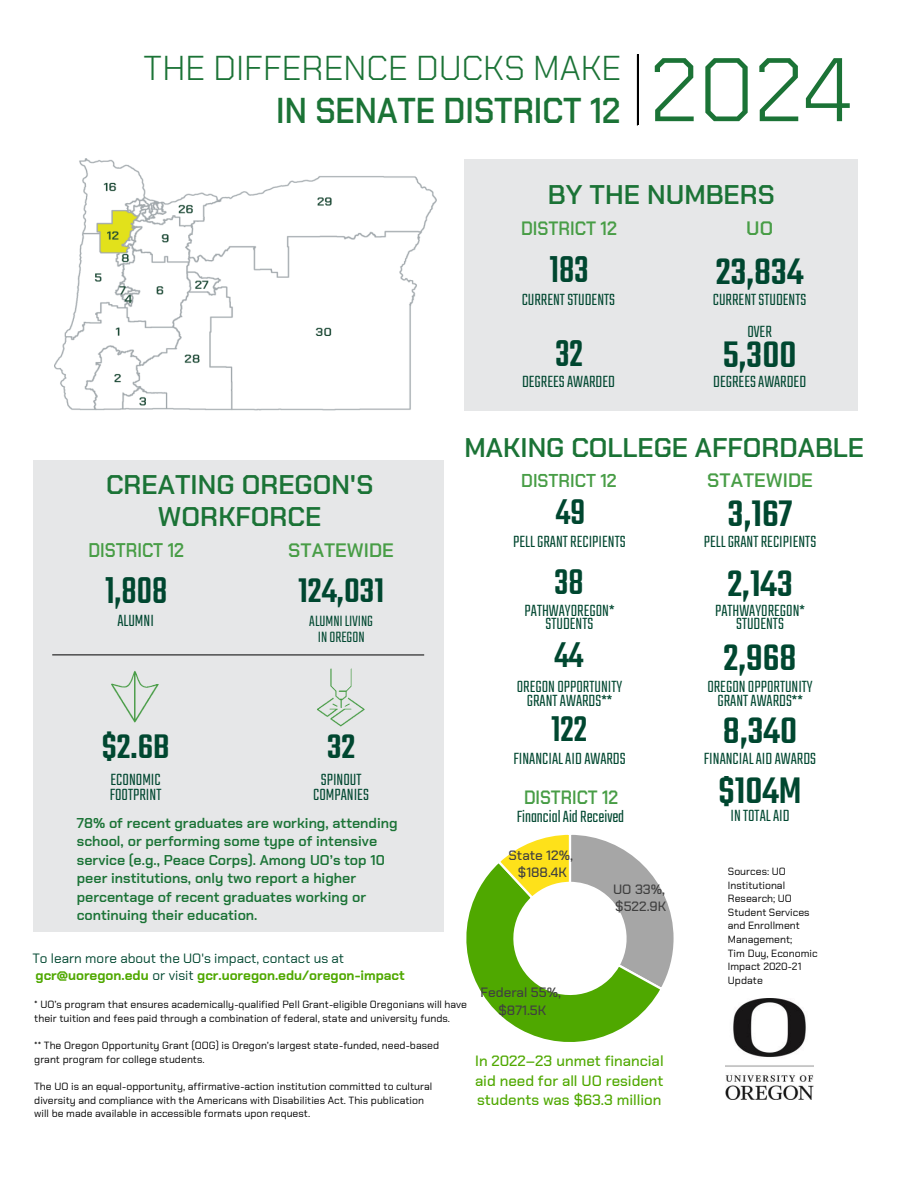
<style>
.page{position:relative;width:918px;height:1188px;background:#fff}
.page>*{position:absolute;margin:0;border:0;box-sizing:border-box;transform-origin:0 0}
.t1{font:300 90px "Chakra Petch";color:#1b7336}
.t2{font:500 41.1px "Teko";color:#004730;scale:.89 1}
.t3{font:500 40.95px "Teko";color:#004730;scale:.89 1}
.t4{font:500 40.5px "Teko";color:#004730}
.t5{font:500 39.3px "Teko";color:#004730;scale:.92 1}
.t6{font:500 37.5px "Teko";color:#004730}
.t7{font:600 36px "Chakra Petch";color:#1b7336;scale:.89 1}
.t8{font:300 34.5px "Chakra Petch";color:#1b7336}
.t9{font:600 27px "Chakra Petch";color:#1b7336}
.t10{font:600 19.8px "Chakra Petch";color:#489d46;scale:.88 1}
.t11{font:600 19.5px "Chakra Petch";color:#489d46}
.t12{font:600 19.35px "Chakra Petch";color:#489d46;scale:.9 1}
.t13{font:600 19.2px "Chakra Petch";color:#489d46;scale:.89 1}
.t14{font:600 18.6px "Chakra Petch";color:#489d46;scale:.93 1}
.t15{font:300 18px "Teko";color:#004730}
.t16{font:300 16.5px "Teko";color:#004730}
.t17{font:500 15px "Chakra Petch";color:#4fa800}
.t18{font:600 14.25px/18.5px "Chakra Petch";color:#1b7336}
.t19{font:700 13.5px "Chakra Petch";color:#4fa800}
.t20{font:500 13.5px/17.7px "Chakra Petch";color:#404040;text-align:center}
.t21{font:13.5px "Chakra Petch";color:#004730}
.t22{font:10.5px/13.6px "Chakra Petch";color:#000}
.s1{font-weight:400;color:#004730}
</style>
<div class="page">
<hr style="left:637px;top:55px;width:2px;height:70px;background:#000">
<div style="left:33px;top:460px;width:411px;height:472px;background:#e6e7e8"></div>
<div style="left:464px;top:159px;width:394px;height:252px;background:#e6e7e8"></div>
<img style="left:112px;top:671px;width:47px;height:52px">
<img style="left:317px;top:669px;width:48px;height:57px">
<hr style="left:52px;top:655px;width:372px;height:1px;background:#000">
<svg style="left:466px;top:834px;width:208px;height:208px"></svg>
<img style="left:725px;top:998px;width:89px;height:102px">
<img style="left:54px;top:159px;width:383px;height:252px">
<p class="t8" style="left:143px;top:46px;width:480px">THE DIFFERENCE DUCKS MAKE</p>
<h3 class="t7" style="left:276px;top:87px;width:388px">IN SENATE DISTRICT 12</h3>
<p class="t1" style="left:650px;top:32px;width:204px">2024</p>
<p class="t9" style="left:548px;top:177px;width:228px">BY THE NUMBERS</p>
<h3 class="t12" style="left:521px;top:216px;width:108px">DISTRICT 12</h3>
<p class="t11" style="left:746px;top:215px;width:28px">UO</p>
<h2 class="t2" style="left:550px;top:243px;width:45px">183</h2>
<p class="t4" style="left:716px;top:245px;width:89px">23,834</p>
<p class="t15" style="left:522px;top:288px;width:95px">CURRENT STUDENTS</p>
<p class="t15" style="left:713px;top:288px;width:95px">CURRENT STUDENTS</p>
<h2 class="t2" style="left:555px;top:326px;width:33px">32</h2>
<p class="t15" style="left:747px;top:320px;width:26px">OVER</p>
<p class="t4" style="left:723px;top:328px;width:75px">5,300</p>
<p class="t15" style="left:522px;top:370px;width:94px">DEGREES AWARDED</p>
<p class="t15" style="left:713px;top:370px;width:94px">DEGREES AWARDED</p>
<p class="t9" style="left:106px;top:467px;width:269px">CREATING OREGON'S</p>
<p class="t9" style="left:158px;top:499px;width:165px">WORKFORCE</p>
<h3 class="t10" style="left:89px;top:537px;width:110px">DISTRICT 12</h3>
<p class="t11" style="left:288px;top:537px;width:107px">STATEWIDE</p>
<h3 class="t3" style="left:105px;top:564px;width:71px">1,808</h3>
<p class="t6" style="left:298px;top:566px;width:88px">124,031</p>
<p class="t15" style="left:117px;top:609px;width:38px">ALUMNI</p>
<p class="t16" style="left:309px;top:610px;width:65px">ALUMNI LIVING</p>
<p class="t16" style="left:318px;top:626px;width:48px">IN OREGON</p>
<p class="t6" style="left:102px;top:722px;width:69px">$2.6B</p>
<p class="t6" style="left:327px;top:722px;width:30px">32</p>
<p class="t9" style="left:465px;top:431px;width:401px">MAKING COLLEGE AFFORDABLE</p>
<h3 class="t14" style="left:521px;top:468px;width:104px">DISTRICT 12</h3>
<p class="t11" style="left:707px;top:468px;width:107px">STATEWIDE</p>
<h3 class="t5" style="left:556px;top:486px;width:33px">49</h3>
<p class="t4" style="left:728px;top:487px;width:66px">3,167</p>
<p class="t15" style="left:513px;top:529px;width:114px">PELL GRANT RECIPIENTS</p>
<p class="t15" style="left:704px;top:529px;width:114px">PELL GRANT RECIPIENTS</p>
<h3 class="t5" style="left:554px;top:557px;width:33px">38</h3>
<p class="t4" style="left:727px;top:558px;width:67px">2,143</p>
<p class="t15" style="left:525px;top:599px;width:91px">PATHWAYOREGON*</p>
<p class="t15" style="left:715px;top:599px;width:91px">PATHWAYOREGON*</p>
<p class="t15" style="left:546px;top:612px;width:49px">STUDENTS</p>
<p class="t15" style="left:736px;top:612px;width:49px">STUDENTS</p>
<h3 class="t5" style="left:554px;top:630px;width:33px">44</h3>
<p class="t4" style="left:723px;top:631px;width:75px">2,968</p>
<p class="t15" style="left:517px;top:675px;width:107px">OREGON OPPORTUNITY</p>
<p class="t15" style="left:707px;top:675px;width:107px">OREGON OPPORTUNITY</p>
<p class="t15" style="left:527px;top:688px;width:87px">GRANT AWARDS**</p>
<p class="t15" style="left:717px;top:688px;width:87px">GRANT AWARDS**</p>
<h3 class="t5" style="left:551px;top:703px;width:41px">122</h3>
<p class="t4" style="left:723px;top:704px;width:76px">8,340</p>
<p class="t15" style="left:513px;top:746px;width:114px">FINANCIAL AID AWARDS</p>
<p class="t15" style="left:704px;top:746px;width:114px">FINANCIAL AID AWARDS</p>
<p class="t15" style="left:111px;top:768px;width:52px">ECONOMIC</p>
<p class="t15" style="left:110px;top:783px;width:53px">FOOTPRINT</p>
<p class="t15" style="left:321px;top:768px;width:42px">SPINOUT</p>
<p class="t15" style="left:313px;top:783px;width:57px">COMPANIES</p>
<p class="t18" style="left:77px;top:814px;width:322px">78% of recent graduates are working, attending school, or performing some type of intensive service (e.g., Peace Corps). Among UO’s top 10 peer institutions, only two report a higher percentage of recent graduates working or continuing their education.</p>
<h3 class="t13" style="left:524px;top:785px;width:107px">DISTRICT 12</h3>
<p class="t15" style="left:517px;top:804px;width:109px">FinancialAid Received</p>
<p class="t20" style="left:509px;top:846px;width:66px">State 12%, $188.4K</p>
<p class="t20" style="left:613px;top:880px;width:55px;text-align:left">UO 33%, $522.9K</p>
<p class="t21" style="left:32px;top:949px;width:313px">To learn more about the UO's impact, contact us at</p>
<p class="t19" style="left:36px;top:967px;width:371px">gcr@uoregon.edu <span class="s1">or visit</span> gcr.uoregon.edu/oregon-impact</p>
<p class="t22" style="left:34px;top:998px;width:434px">* UO’s program that ensures academically-qualified Pell Grant-eligible Oregonians will have their tuition and fees paid through a combination of federal, state and university funds.</p>
<p class="t22" style="left:34px;top:1039px;width:406px">** The Oregon Opportunity Grant (OOG) is Oregon’s largest state-funded, need-based</p>
<p class="t22" style="left:34px;top:1052px;width:172px">grant program for college students.</p>
<p class="t22" style="left:34px;top:1080px;width:400px">The UO is an equal-opportunity, affirmative-action institution committed to cultural</p>
<p class="t22" style="left:34px;top:1093px;width:391px">diversity and compliance with the Americans with Disabilities Act. This publication</p>
<p class="t22" style="left:34px;top:1107px;width:278px">will be made available in accessible formats upon request.</p>
<p class="t20" style="left:480px;top:984px;width:82px">Federal 55%, $871.5K</p>
<p class="t17" style="left:475px;top:1052px;width:190px">In 2022–23 unmet financial</p>
<p class="t17" style="left:475px;top:1071px;width:190px">aid need for all UO resident</p>
<p class="t17" style="left:477px;top:1090px;width:186px">students was $63.3 million</p>
<p class="t4" style="left:719px;top:764px;width:85px">$104M</p>
<p class="t15" style="left:731px;top:804px;width:61px">IN TOTAL AID</p>
<p class="t22" style="left:728px;top:864px;width:83px">Sources: UO<br>Institutional<br>Research; UO<br>Student Services and Enrollment<br>Management;</p>
<p class="t22" style="left:728px;top:946px;width:91px">Tim Duy, Economic<br>Impact 2020-21<br>Update</p>
</div>
